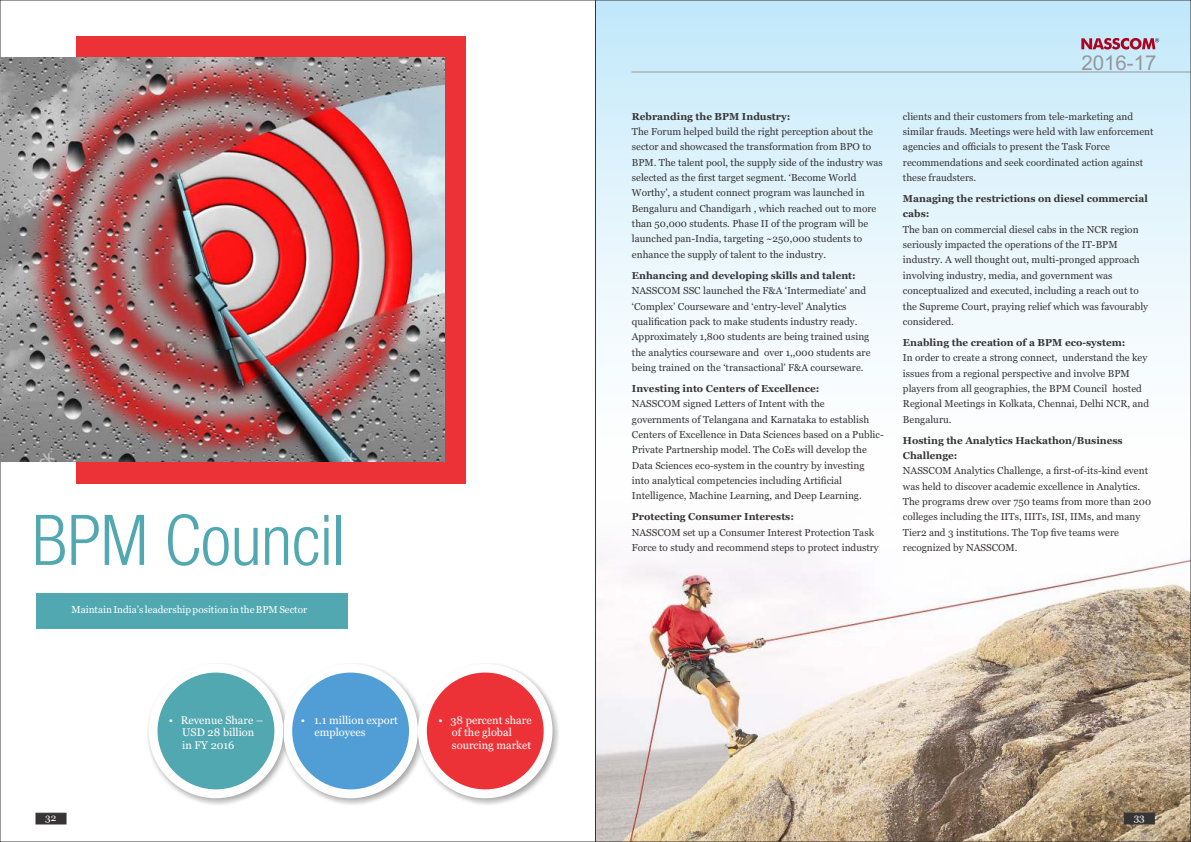
<style>
.page{position:relative;width:1191px;height:842px;background:#fff}
.page>*{position:absolute;margin:0;border:0;box-sizing:border-box;transform-origin:0 0}
.t1{font:70px "Heavenetica Cond 4 Lt SH";color:#51a8b1}
.t2{font:20.5px "Arial";color:#96989a}
.t3{font:11px/12.5px "Georgia";color:#fefefe}
.t4{font:10px/15.3px "Georgia";color:#373435}
.t5{font:700 10px/15.3px "Georgia";color:#373435}
.t6{font:10px "Georgia";color:#fefefe}
</style>
<div class="page">
<div style="left:76px;top:36px;width:389px;height:447px;background:#ed3237"></div>
<img style="left:0;top:57px;width:444px;height:405px">
<div style="left:36px;top:593px;width:311px;height:36px;background:#51a8b1"></div>
<svg style="left:597px;top:2px;width:592px;height:343px"></svg>
<img style="left:597px;top:549px;width:592px;height:291px">
<hr style="left:631px;top:72px;width:560px;height:1px;background:#96989a">
<svg style="left:1081px;top:38px;width:78px;height:12px"></svg>
<svg style="left:36px;top:813px;width:31px;height:11px"></svg>
<svg style="left:1123px;top:813px;width:31px;height:11px"></svg>
<img style="left:147px;top:663px;width:412px;height:142px">
<svg style="left:149px;top:664px;width:403px;height:134px"></svg>
<div style="left:157px;top:673px;width:117px;height:116px;background:#51a8b1;border-radius:50%"></div>
<div style="left:292px;top:673px;width:117px;height:116px;background:#519ed6;border-radius:50%"></div>
<div style="left:427px;top:673px;width:116px;height:116px;background:#ed3237;border-radius:50%"></div>
<h1 class="t1" style="left:32px;top:495px;width:314px">BPM Council</h1>
<p class="t6" style="left:71px;top:606px;width:237px">Maintain India’s leadership position in the BPM Sector</p>
<p class="t3" style="left:182px;top:714px;width:82px;text-indent:-13px">• Revenue Share –<br>USD 28 billion in FY 2016</p>
<p class="t3" style="left:314px;top:714px;width:85px;text-indent:-14px">• 1.1 million export employees</p>
<p class="t3" style="left:452px;top:714px;width:81px;text-indent:-13px">• 38 percent share of the global sourcing market</p>
<p class="t5" style="left:632px;top:109px;width:160px">Rebranding the BPM Industry:</p>
<p class="t4" style="left:632px;top:125px;width:252px">The Forum helped build the right perception about the sector and showcased the transformation from BPO to BPM. The talent pool, the supply side of the industry was selected as the first target segment. ‘Become World Worthy’, a student connect program was launched in Bengaluru and Chandigarh , which reached out to more than 50,000 students. Phase II of the program will be launched pan-India, targeting ~250,000 students to enhance the supply of talent to the industry.</p>
<p class="t5" style="left:632px;top:268px;width:225px">Enhancing and developing skills and talent:</p>
<p class="t4" style="left:632px;top:284px;width:240px">NASSCOM SSC launched the F&amp;A ‘Intermediate’ and ‘Complex’ Courseware and ‘entry-level’ Analytics qualification pack to make students industry ready.<br>Approximately 1,800 students are being trained using the analytics courseware and over 1,,000 students are being trained on the ‘transactional’ F&amp;A courseware.</p>
<p class="t5" style="left:632px;top:381px;width:189px">Investing into Centers of Excellence:</p>
<p class="t4" style="left:632px;top:397px;width:253px">NASSCOM signed Letters of Intent with the governments of Telangana and Karnataka to establish Centers of Excellence in Data Sciences based on a Public-Private Partnership model. The CoEs will develop the Data Sciences eco-system in the country by investing into analytical competencies including Artificial Intelligence, Machine Learning, and Deep Learning.</p>
<p class="t5" style="left:632px;top:510px;width:164px">Protecting Consumer Interests:</p>
<p class="t4" style="left:632px;top:525px;width:248px">NASSCOM set up a Consumer Interest Protection Task<br>Force to study and recommend steps to protect industry</p>
<h2 class="t2" style="left:1081px;top:55px;width:77px">2016-17</h2>
<p class="t4" style="left:903px;top:109px;width:252px">clients and their customers from tele-marketing and similar frauds. Meetings were held with law enforcement agencies and officials to present the Task Force recommendations and seek coordinated action against these fraudsters.</p>
<p class="t5" style="left:903px;top:192px;width:246px">Managing the restrictions on diesel commercial cabs:</p>
<p class="t4" style="left:903px;top:222px;width:247px">The ban on commercial diesel cabs in the NCR region seriously impacted the operations of the IT-BPM industry. A well thought out, multi-pronged approach involving industry, media, and government was conceptualized and executed, including a reach out to the Supreme Court, praying relief which was favourably considered.</p>
<p class="t5" style="left:903px;top:335px;width:224px">Enabling the creation of a BPM eco-system:</p>
<p class="t4" style="left:903px;top:351px;width:248px">In order to create a strong connect, understand the key issues from a regional perspective and involve BPM players from all geographies, the BPM Council hosted Regional Meetings in Kolkata, Chennai, Delhi NCR, and Bengaluru.</p>
<p class="t5" style="left:903px;top:433px;width:221px">Hosting the Analytics Hackathon/Business<br>Challenge:</p>
<p class="t4" style="left:903px;top:464px;width:250px">NASSCOM Analytics Challenge, a first-of-its-kind event was held to discover academic excellence in Analytics.<br>The programs drew over 750 teams from more than 200 colleges including the IITs, IIITs, ISI, IIMs, and many Tier2 and 3 institutions. The Top five teams were recognized by NASSCOM.</p>
<p class="t6" style="left:45px;top:814px;width:13px">32</p>
<p class="t6" style="left:1133px;top:814px;width:13px">33</p>
</div>
